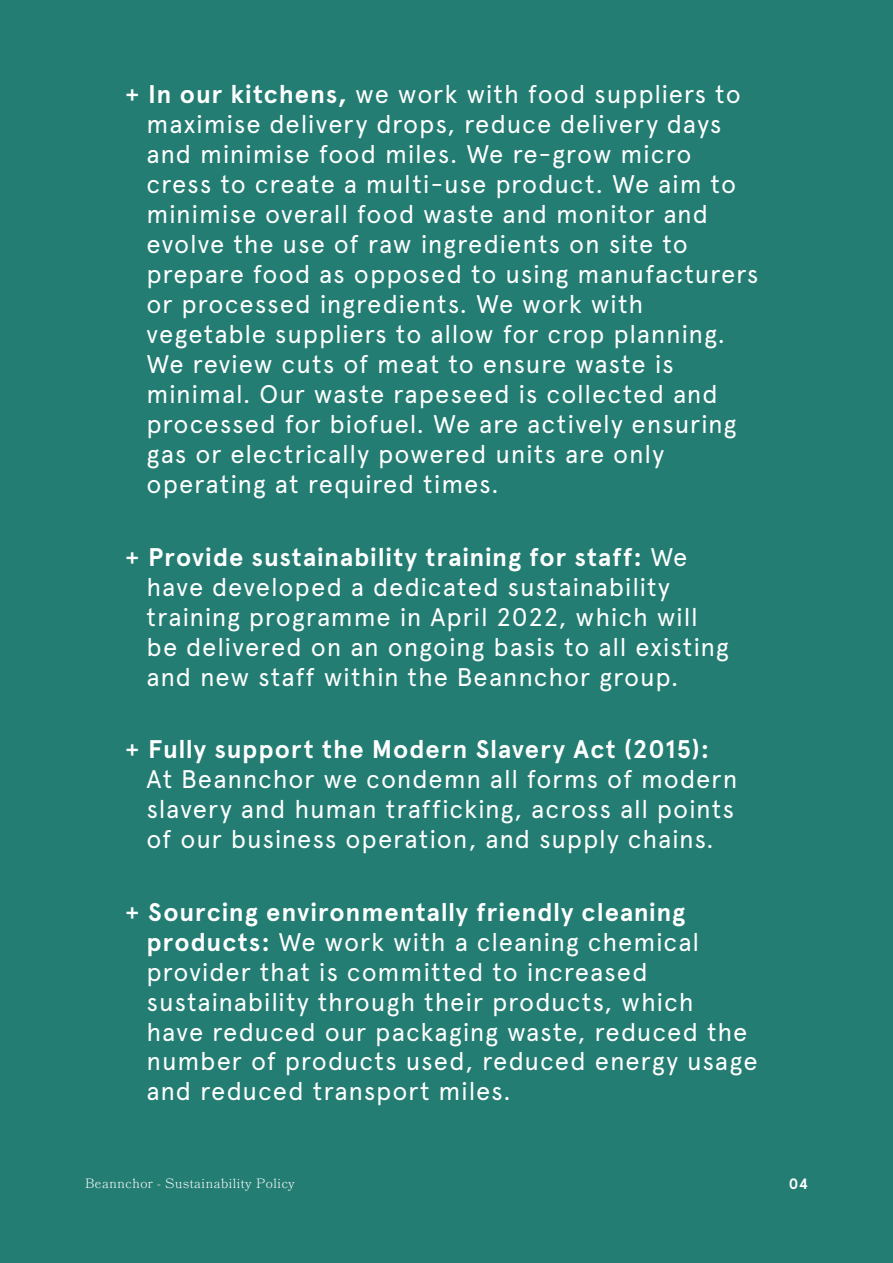
<style>
.page{position:relative;width:893px;height:1263px;background:#247d73}
.page>*{position:absolute;margin:0;border:0;box-sizing:border-box;transform-origin:0 0}
.t1{font:25.5px/30px "Apercu";letter-spacing:.03em;color:#fff}
.t2{font:700 15px "Apercu";color:#fff}
.t3{font:300 13.5px "Bookmania";letter-spacing:.04em;color:#fff}
.s1{font-weight:500}
.s2{font-weight:700}
</style>
<div class="page">
<p class="t1" style="left:147px;top:79px;width:613px;text-indent:-21px"><span class="s1">+</span> <span class="s2">In our kitchens,</span> we work with food suppliers to maximise delivery drops, reduce delivery days and minimise food miles. We re-grow micro cress to create a multi-use product. We aim to minimise overall food waste and monitor and evolve the use of raw ingredients on site to prepare food as opposed to using manufacturers or processed ingredients. We work with vegetable suppliers to allow for crop planning.<br>We review cuts of meat to ensure waste is minimal. Our waste rapeseed is collected and processed for biofuel. We are actively ensuring gas or electrically powered units are only operating at required times.</p>
<p class="t1" style="left:147px;top:541px;width:584px;text-indent:-21px"><span class="s1">+</span> <span class="s2">Provide sustainability training for staff:</span> We have developed a dedicated sustainability training programme in April 2022, which will be delivered on an ongoing basis to all existing and new staff within the Beannchor group.</p>
<p class="t1" style="left:147px;top:734px;width:592px;text-indent:-21px"><span class="s1">+</span> <span class="s2">Fully support the Modern Slavery Act (2015):<br></span>At Beannchor we condemn all forms of modern slavery and human trafficking, across all points of our business operation, and supply chains.</p>
<p class="t1" style="left:147px;top:896px;width:613px;text-indent:-21px"><span class="s1">+</span> <span class="s2">Sourcing environmentally friendly cleaning products:</span> We work with a cleaning chemical provider that is committed to increased sustainability through their products, which<br>have reduced our packaging waste, reduced the number of products used, reduced energy usage and reduced transport miles.</p>
<p class="t3" style="left:85px;top:1176px;width:211px">Beannchor - Sustainability Policy</p>
<p class="t2" style="left:789px;top:1174px;width:21px">04</p>
</div>
